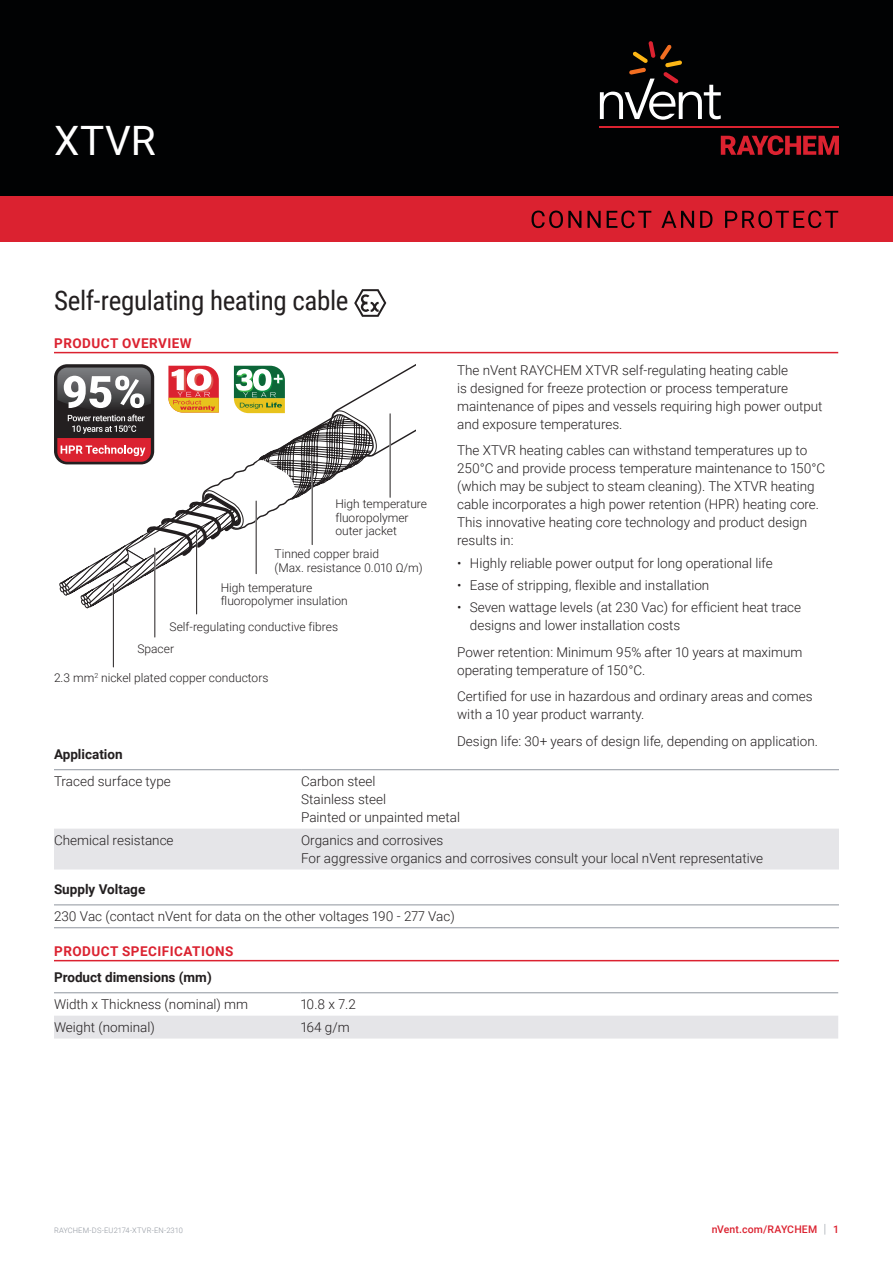
<style>
.page{position:relative;width:893px;height:1263px;background:#fff}
.page>*{position:absolute;margin:0;border:0;box-sizing:border-box;transform-origin:0 0}
.Title_Product_Name{font:40.5px "Roboto";color:#fff}
.Product_Description{font:27px "Roboto Condensed";letter-spacing:-.015em;color:#231f20}
.Bodytext_1{font:300 13.5px/18px "Roboto";color:#231f20}
.Bodytext_2{font:300 13.5px "Roboto";color:#231f20}
.Table_Text{font:300 13.5px "Roboto";color:#231f20}
.Subhead_L-2{font:700 13.5px "Roboto";color:#231f20}
.Subhead{font:700 13.5px "Roboto";letter-spacing:.035em;color:#db2230}
.Caption_text{font:300 12px/13.5px "Roboto";color:#231f20}
.t1{font:500 10.5px "Roboto";letter-spacing:.015em;color:#db2230}
.t2{font:300 7.5px "Roboto";letter-spacing:.015em;color:#8f959e}
.s1{font-weight:300;font-size:12.6px;color:#8f959e}
</style>
<div class="page">
<div style="left:0;top:0;width:893px;height:196px;background:#010203"></div>
<div style="left:0;top:196px;width:893px;height:45px;background:#db2230"></div>
<svg style="left:532px;top:211px;width:306px;height:17px"></svg>
<svg style="left:721px;top:135px;width:118px;height:20px"></svg>
<hr style="left:600px;top:127px;width:239px;height:1px;background:#db2230">
<svg style="left:600px;top:41px;width:121px;height:79px"></svg>
<hr style="left:54px;top:352px;width:784px;height:1px;background:#db2230">
<svg style="left:354px;top:289px;width:32px;height:28px"></svg>
<hr style="left:113px;top:584px;width:1px;height:83px;background:#231f20">
<hr style="left:196px;top:530px;width:1px;height:84px;background:#231f20">
<hr style="left:154px;top:548px;width:1px;height:89px;background:#231f20">
<hr style="left:54px;top:960px;width:785px;height:1px;background:#db2230">
<div style="left:54px;top:829px;width:785px;height:40px;background:#e5e5e8"></div>
<hr style="left:54px;top:769px;width:247px;height:1px;background:#8f959e">
<hr style="left:301px;top:769px;width:538px;height:1px;background:#8f959e">
<hr style="left:54px;top:904px;width:785px;height:1px;background:#8f959e">
<hr style="left:54px;top:927px;width:785px;height:1px;background:#8f959e">
<div style="left:54px;top:1016px;width:784px;height:22px;background:#e5e5e8"></div>
<hr style="left:54px;top:992px;width:247px;height:1px;background:#8f959e">
<hr style="left:301px;top:992px;width:537px;height:1px;background:#8f959e">
<div style="left:54px;top:364px;width:100px;height:100px;background:#231f20;border-radius:13px"></div>
<svg style="left:57px;top:364px;width:358px;height:245px"></svg>
<p class="Title_Product_Name" style="left:54px;top:112px;width:103px">XTVR</p>
<p class="Product_Description" style="left:54px;top:281px;width:296px">Self-regulating heating cable</p>
<p class="Subhead" style="left:54px;top:333px;width:139px">PRODUCT OVERVIEW</p>
<p class="Bodytext_1" style="left:457px;top:360px;width:367px">The nVent RAYCHEM XTVR self-regulating heating cable<br>is designed for freeze protection or process temperature maintenance of pipes and vessels requiring high power output and exposure temperatures.</p>
<p class="Bodytext_1" style="left:457px;top:441px;width:370px">The XTVR heating cables can withstand temperatures up to 250°C and provide process temperature maintenance to 150°C (which may be subject to steam cleaning). The XTVR heating cable incorporates a high power retention (HPR) heating core.<br>This innovative heating core technology and product design results in:</p>
<p class="Bodytext_1" style="left:457px;top:553px;width:317px">• Highly reliable power output for long operational life</p>
<p class="Bodytext_1" style="left:457px;top:575px;width:254px">• Ease of stripping, flexible and installation</p>
<p class="Bodytext_1" style="left:470px;top:598px;width:333px;text-indent:-13px">• Seven wattage levels (at 230 Vac) for efficient heat trace designs and lower installation costs</p>
<p class="Bodytext_1" style="left:457px;top:642px;width:347px">Power retention: Minimum 95% after 10 years at maximum operating temperature of 150°C.</p>
<p class="Bodytext_1" style="left:457px;top:687px;width:357px">Certified for use in hazardous and ordinary areas and comes with a 10 year product warranty.</p>
<p class="Bodytext_1" style="left:457px;top:731px;width:362px">Design life: 30+ years of design life, depending on application.</p>
<p class="Caption_text" style="left:335px;top:497px;width:93px">High temperature fluoropolymer outer jacket</p>
<p class="Caption_text" style="left:275px;top:546px;width:150px">Tinned copper braid<br>(Max. resistance 0.010 Ω/m)</p>
<p class="Caption_text" style="left:221px;top:580px;width:129px">High temperature fluoropolymer insulation</p>
<p class="Caption_text" style="left:170px;top:619px;width:170px">Self-regulating conductive fibres</p>
<p class="Caption_text" style="left:137px;top:641px;width:38px">Spacer</p>
<p class="Caption_text" style="left:54px;top:671px;width:216px">2.3 mm<sup>2</sup> nickel plated copper conductors</p>
<p class="Subhead_L-2" style="left:54px;top:745px;width:70px">Application</p>
<p class="Bodytext_2" style="left:54px;top:772px;width:118px">Traced surface type</p>
<p class="Bodytext_2" style="left:301px;top:772px;width:76px">Carbon steel</p>
<p class="Bodytext_2" style="left:301px;top:790px;width:87px">Stainless steel</p>
<p class="Bodytext_2" style="left:301px;top:808px;width:160px">Painted or unpainted metal</p>
<p class="Bodytext_2" style="left:54px;top:831px;width:121px">Chemical resistance</p>
<p class="Bodytext_2" style="left:301px;top:831px;width:144px">Organics and corrosives</p>
<p class="Bodytext_2" style="left:301px;top:849px;width:464px">For aggressive organics and corrosives consult your local nVent representative</p>
<p class="Subhead_L-2" style="left:54px;top:880px;width:93px">Supply Voltage</p>
<p class="Table_Text" style="left:54px;top:907px;width:402px">230 Vac (contact nVent for data on the other voltages 190 - 277 Vac)</p>
<p class="Subhead" style="left:54px;top:941px;width:181px">PRODUCT SPECIFICATIONS</p>
<p class="Subhead_L-2" style="left:54px;top:968px;width:159px">Product dimensions (mm)</p>
<p class="Bodytext_2" style="left:54px;top:995px;width:196px">Width x Thickness (nominal) mm</p>
<p class="Bodytext_2" style="left:301px;top:995px;width:57px">10.8 x 7.2</p>
<p class="Bodytext_2" style="left:54px;top:1018px;width:102px">Weight (nominal)</p>
<p class="Bodytext_2" style="left:301px;top:1018px;width:51px">164 g/m</p>
<p class="t2" style="left:54px;top:1225px;width:130px">RAYCHEM-DS-EU2174-XTVR-EN-2310</p>
<p class="t1" style="left:712px;top:1222px;width:129px">nVent.com/RAYCHEM <span class="s1">|</span> 1</p>
</div>
